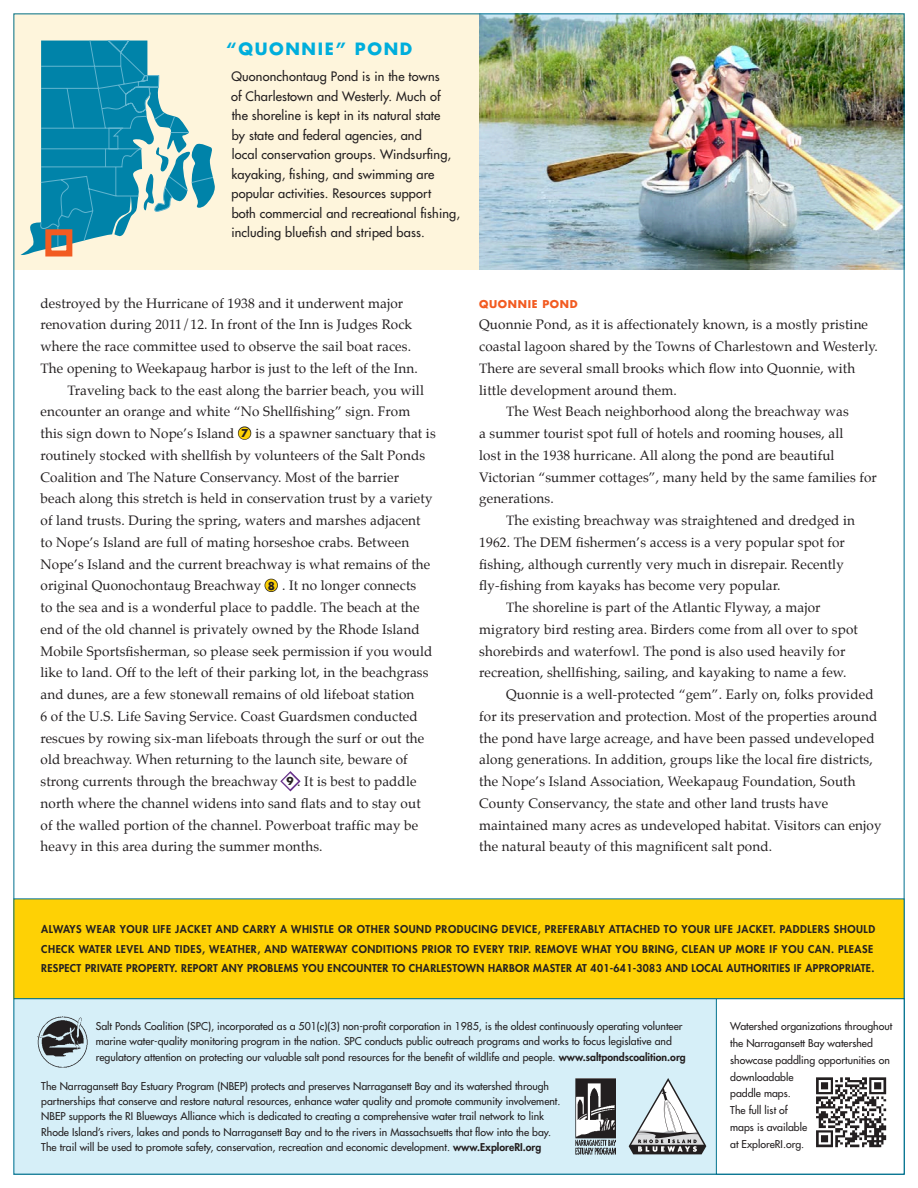
<style>
.page{position:relative;width:918px;height:1188px;background:#fff}
.page>*{position:absolute;margin:0;border:0;box-sizing:border-box;transform-origin:0 0}
.t1{font:700 16.5px "Futura";letter-spacing:.1em;color:#00aedc}
.t2{font:13.5px "Palatino";letter-spacing:.01em;color:#231f20}
.t3{font:12.75px/19.5px "Futura";letter-spacing:.01em;color:#231f20}
.t4{font:10.5px/16.8px "Futura";color:#231f20}
.t5{font:800 10.5px/19.5px "Futura";letter-spacing:.05em;color:#231f20}
.t6{font:700 10.5px "Futura";letter-spacing:.06em;color:#f25b21}
.s1{color:#fed105}
.s2{font-family:"Futura";font-weight:700;font-size:10.5px}
.s3{color:#fff}
.s4{font-weight:800}
</style>
<div class="page">
<div style="left:14px;top:14px;width:890px;height:256px;background:#fef5dc"></div>
<img style="left:479px;top:16px;width:423px;height:254px">
<div style="left:14px;top:999px;width:890px;height:175px;background:#d6eff8"></div>
<svg style="left:237px;top:426px;width:15px;height:14px"></svg>
<svg style="left:264px;top:578px;width:14px;height:14px"></svg>
<svg style="left:280px;top:771px;width:21px;height:21px"></svg>
<svg style="left:629px;top:1078px;width:77px;height:76px"></svg>
<div style="left:716px;top:999px;width:188px;height:175px;background:#fff"></div>
<img style="left:816px;top:1077px;width:71px;height:71px">
<svg style="left:21px;top:40px;width:194px;height:215px"></svg>
<div style="left:14px;top:899px;width:890px;height:100px;background:#fed105"></div>
<div style="left:14px;top:899px;width:890px;height:100px;border:1px solid #00718e"></div>
<div style="left:45px;top:229px;width:27px;height:27px;border:6px solid #f25b21"></div>
<img style="left:576px;top:1078px;width:40px;height:77px">
<img style="left:37px;top:1016px;width:51px;height:52px">
<p class="t1" style="left:226px;top:38px;width:187px">“QUONNIE” POND</p>
<p class="t3" style="left:231px;top:67px;width:231px">Quononchontaug Pond is in the towns<br>of Charlestown and Westerly. Much of<br>the shoreline is kept in its natural state<br>by state and federal agencies, and<br>local conservation groups. Windsurfing, kayaking, fishing, and swimming are popular activities. Resources support<br>both commercial and recreational fishing, including bluefish and striped bass.</p>
<p class="t2" style="left:40px;top:292px;width:364px">destroyed by the Hurricane of 1938 and it underwent major</p>
<p class="t2" style="left:40px;top:313px;width:373px">renovation during 2011/12. In front of the Inn is Judges Rock</p>
<p class="t2" style="left:40px;top:335px;width:372px">where the race committee used to observe the sail boat races.</p>
<p class="t2" style="left:40px;top:357px;width:379px">The opening to Weekapaug harbor is just to the left of the Inn.</p>
<p class="t2" style="left:68px;top:379px;width:358px">Traveling back to the east along the barrier beach, you will</p>
<p class="t2" style="left:40px;top:400px;width:371px">encounter an orange and white “No Shellfishing” sign. From</p>
<p class="t2" style="left:40px;top:422px;width:397px">this sign down to Nope’s Island <span class="s1">●</span><span class="s2">7</span> is a spawner sanctuary that is</p>
<p class="t2" style="left:40px;top:444px;width:386px">routinely stocked with shellfish by volunteers of the Salt Ponds</p>
<p class="t2" style="left:40px;top:466px;width:360px">Coalition and The Nature Conservancy. Most of the barrier</p>
<p class="t2" style="left:40px;top:487px;width:394px">beach along this stretch is held in conservation trust by a variety</p>
<p class="t2" style="left:40px;top:509px;width:382px">of land trusts. During the spring, waters and marshes adjacent</p>
<p class="t2" style="left:40px;top:531px;width:370px">to Nope’s Island are full of mating horseshoe crabs. Between</p>
<p class="t2" style="left:40px;top:553px;width:391px">Nope’s Island and the current breachway is what remains of the</p>
<p class="t2" style="left:40px;top:574px;width:377px">original Quonochontaug Breachway <span class="s1">●</span><span class="s2">8</span> . It no longer connects</p>
<p class="t2" style="left:41px;top:596px;width:381px">to the sea and is a wonderful place to paddle. The beach at the</p>
<p class="t2" style="left:41px;top:618px;width:381px">end of the old channel is privately owned by the Rhode Island</p>
<p class="t2" style="left:41px;top:640px;width:393px">Mobile Sportsfisherman, so please seek permission if you would</p>
<p class="t2" style="left:41px;top:661px;width:389px">like to land. Off to the left of their parking lot, in the beachgrass</p>
<p class="t2" style="left:41px;top:683px;width:376px">and dunes, are a few stonewall remains of old lifeboat station</p>
<p class="t2" style="left:41px;top:705px;width:379px">6 of the U.S. Life Saving Service. Coast Guardsmen conducted</p>
<p class="t2" style="left:41px;top:727px;width:385px">rescues by rowing six-man lifeboats through the surf or out the</p>
<p class="t2" style="left:41px;top:748px;width:369px">old breachway. When returning to the launch site, beware of</p>
<p class="t2" style="left:41px;top:770px;width:378px">strong currents through the breachway <span class="s3">◆</span><span class="s2">9</span> . It is best to paddle</p>
<p class="t2" style="left:41px;top:792px;width:382px">north where the channel widens into sand flats and to stay out</p>
<p class="t2" style="left:41px;top:814px;width:379px">of the walled portion of the channel. Powerboat traffic may be</p>
<p class="t2" style="left:41px;top:835px;width:284px">heavy in this area during the summer months.</p>
<p class="t6" style="left:479px;top:296px;width:100px">QUONNIE POND</p>
<p class="t2" style="left:479px;top:313px;width:390px">Quonnie Pond, as it is affectionately known, is a mostly pristine</p>
<p class="t2" style="left:479px;top:335px;width:400px">coastal lagoon shared by the Towns of Charlestown and Westerly.</p>
<p class="t2" style="left:479px;top:357px;width:378px">There are several small brooks which flow into Quonnie, with</p>
<p class="t2" style="left:479px;top:379px;width:199px">little development around them.</p>
<p class="t2" style="left:506px;top:400px;width:344px">The West Beach neighborhood along the breachway was</p>
<p class="t2" style="left:479px;top:422px;width:366px">a summer tourist spot full of hotels and rooming houses, all</p>
<p class="t2" style="left:479px;top:444px;width:357px">lost in the 1938 hurricane. All along the pond are beautiful</p>
<p class="t2" style="left:479px;top:466px;width:399px">Victorian “summer cottages”, many held by the same families for</p>
<p class="t2" style="left:479px;top:487px;width:76px">generations.</p>
<p class="t2" style="left:506px;top:509px;width:350px">The existing breachway was straightened and dredged in</p>
<p class="t2" style="left:479px;top:531px;width:367px">1962. The DEM fishermen’s access is a very popular spot for</p>
<p class="t2" style="left:479px;top:553px;width:366px">fishing, although currently very much in disrepair. Recently</p>
<p class="t2" style="left:479px;top:574px;width:303px">fly-fishing from kayaks has become very popular.</p>
<p class="t2" style="left:506px;top:596px;width:316px">The shoreline is part of the Atlantic Flyway, a major</p>
<p class="t2" style="left:479px;top:618px;width:380px">migratory bird resting area. Birders come from all over to spot</p>
<p class="t2" style="left:479px;top:640px;width:368px">shorebirds and waterfowl. The pond is also used heavily for</p>
<p class="t2" style="left:479px;top:661px;width:369px">recreation, shellfishing, sailing, and kayaking to name a few.</p>
<p class="t2" style="left:506px;top:683px;width:369px">Quonnie is a well-protected “gem”. Early on, folks provided</p>
<p class="t2" style="left:479px;top:705px;width:400px">for its preservation and protection. Most of the properties around</p>
<p class="t2" style="left:479px;top:727px;width:397px">the pond have large acreage, and have been passed undeveloped</p>
<p class="t2" style="left:479px;top:748px;width:395px">along generations. In addition, groups like the local fire districts,</p>
<p class="t2" style="left:479px;top:770px;width:378px">the Nope’s Island Association, Weekapaug Foundation, South</p>
<p class="t2" style="left:479px;top:792px;width:351px">County Conservancy, the state and other land trusts have</p>
<p class="t2" style="left:479px;top:814px;width:404px">maintained many acres as undeveloped habitat. Visitors can enjoy</p>
<p class="t2" style="left:479px;top:835px;width:294px">the natural beauty of this magnificent salt pond.</p>
<p class="t5" style="left:41px;top:920px;width:835px">ALWAYS WEAR YOUR LIFE JACKET AND CARRY A WHISTLE OR OTHER SOUND PRODUCING DEVICE, PREFERABLY ATTACHED TO YOUR LIFE JACKET. PADDLERS SHOULD<br>CHECK WATER LEVEL AND TIDES, WEATHER, AND WATERWAY CONDITIONS PRIOR TO EVERY TRIP. REMOVE WHAT YOU BRING, CLEAN UP MORE IF YOU CAN. PLEASE<br>RESPECT PRIVATE PROPERTY. REPORT ANY PROBLEMS YOU ENCOUNTER TO CHARLESTOWN HARBOR MASTER AT 401-641-3083 AND LOCAL AUTHORITIES IF APPROPRIATE.</p>
<p class="t4" style="left:96px;top:1018px;width:592px;line-height:15.3px">Salt Ponds Coalition (SPC), incorporated as a 501(c)(3) non-profit corporation in 1985, is the oldest continuously operating volunteer marine water-quality monitoring program in the nation. SPC conducts public outreach programs and works to focus legislative and regulatory attention on protecting our valuable salt pond resources for the benefit of wildlife and people. <span class="s4">WWW.SALTPONDSCOALITION.ORG</span></p>
<p class="t4" style="left:41px;top:1078px;width:521px;line-height:15.3px">The Narragansett Bay Estuary Program (NBEP) protects and preserves Narragansett Bay and its watershed through partnerships that conserve and restore natural resources, enhance water quality and promote community involvement.<br>NBEP supports the RI Blueways Alliance which is dedicated to creating a comprehensive water trail network to link Rhode Island’s rivers, lakes and ponds to Narragansett Bay and to the rivers in Massachsuetts that flow into the bay.<br>The trail will be used to promote safety, conservation, recreation and economic development. <span class="s4">WWW.EXPLORERI .ORG</span></p>
<p class="t4" style="left:730px;top:1018px;width:164px">Watershed organizations throughout the Narragansett Bay watershed showcase paddling opportunities on downloadable<br>paddle maps.<br>The full list of<br>maps is available<br>at ExploreRI.org.</p>
</div>
